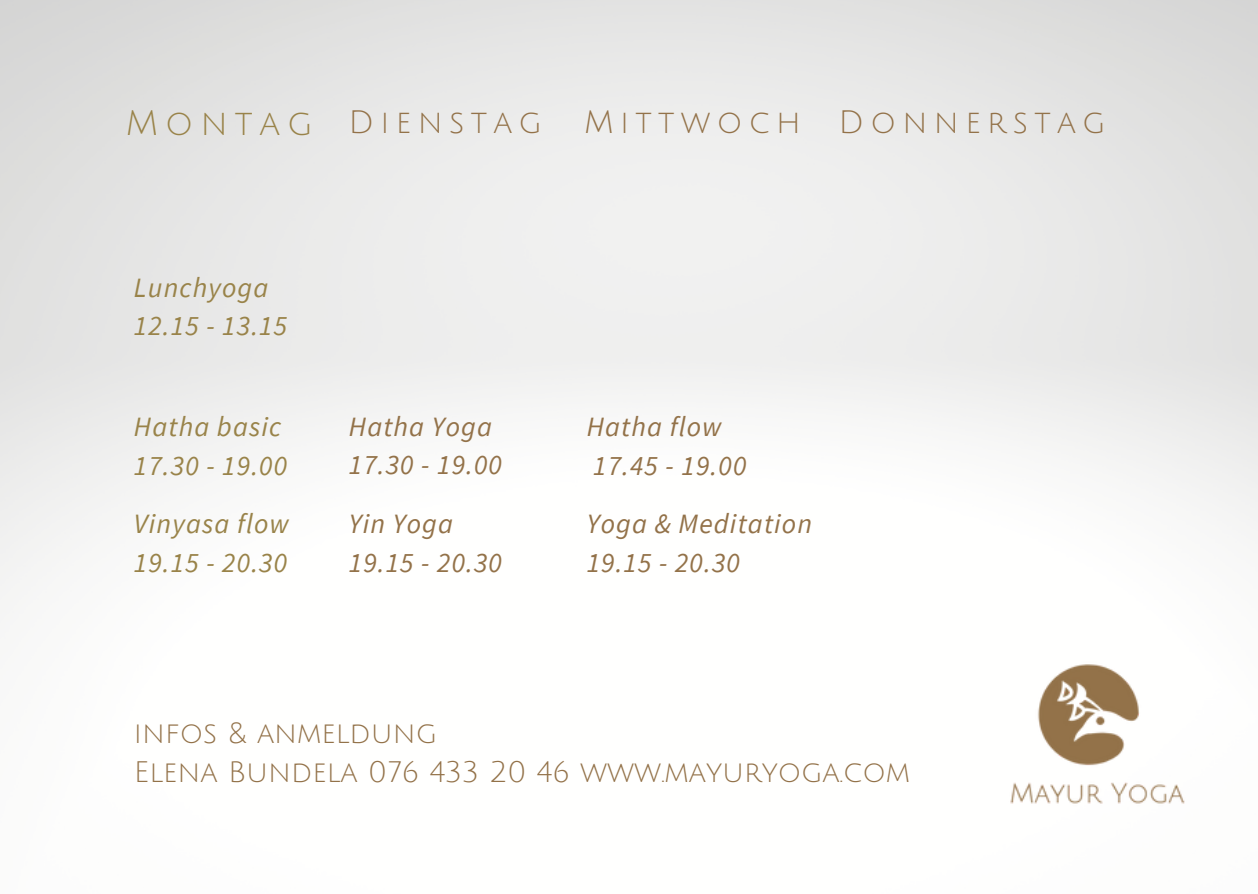
<style>
.page{position:relative;width:1258px;height:894px;background:#fff}
.page>*{position:absolute;margin:0;border:0;box-sizing:border-box;transform-origin:0 0}
.t1{font:31.5px "Julius Sans One";letter-spacing:.2em;color:#937249}
.t2{font:28.8px/38.4px "Julius Sans One";color:#937249}
.t3{font:italic 27.9px/38.4px "Source Sans Pro";letter-spacing:.04em;color:#937249}
.t4{font:italic 27.9px/38.4px "Source Sans Pro";letter-spacing:.04em;color:#998349}
.s1{font-size:34.5px;color:#998349}
</style>
<div class="page">
<img style="left:1010px;top:609px;width:216px;height:197px">
<p class="t1" style="left:126px;top:106px;width:417px"><span class="s1">Montag</span> Dienstag</p>
<p class="t1" style="left:584px;top:106px;width:523px">Mittwoch Donnerstag</p>
<p class="t4" style="left:134px;top:267px;width:155px">Lunchyoga<br>12.15 - 13.15</p>
<p class="t3" style="left:349px;top:407px;width:155px">Hatha Yoga<br>17.30 - 19.00</p>
<p class="t4" style="left:134px;top:407px;width:155px">Hatha basic<br>17.30 - 19.00</p>
<p class="t4" style="left:134px;top:504px;width:157px">Vinyasa flow<br>19.15 - 20.30</p>
<p class="t3" style="left:349px;top:504px;width:155px">Yin Yoga<br>19.15 - 20.30</p>
<p class="t3" style="left:587px;top:407px;width:161px">Hatha flow<br>17.45 - 19.00</p>
<p class="t3" style="left:587px;top:504px;width:227px">Yoga &amp; Meditation<br>19.15 - 20.30</p>
<p class="t2" style="left:134px;top:714px;width:777px">infos &amp; anmeldung<br>Elena Bundela 076 433 20 46 www.mayuryoga.com</p>
</div>
